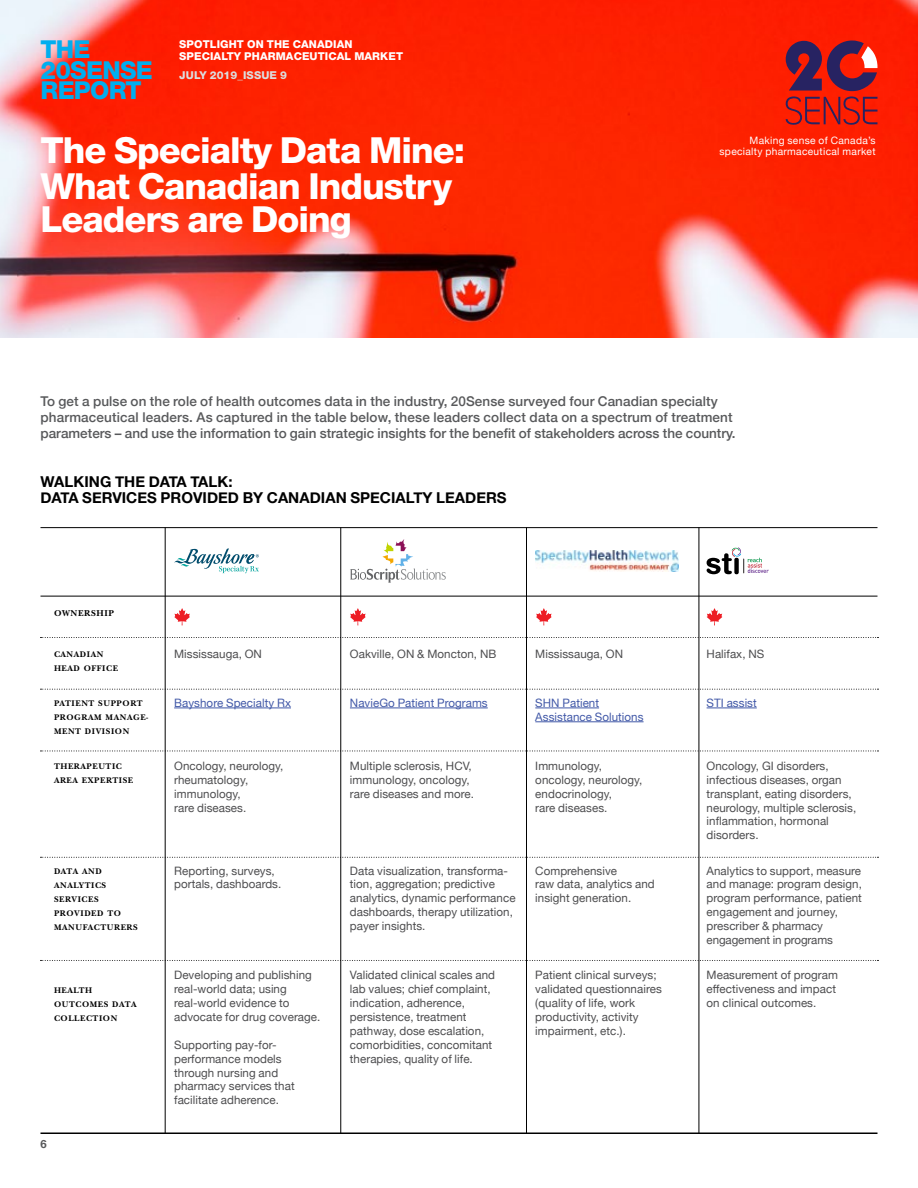
<style>
.page{position:relative;width:918px;height:1188px;background:#fff}
.page>*{position:absolute;margin:0;border:0;box-sizing:border-box;transform-origin:0 0}
.t1{font:800 36px/34.5px "Helvetica Neue LT Std";letter-spacing:-.03em;color:#fff}
.t2{font:800 24.75px/20.5px "Helvetica Neue LT Std";letter-spacing:-.03em;color:#00aeef}
.t3{font:700 15px/16.5px "Helvetica Neue";color:#000}
.t4{font:500 13.5px/16px "Helvetica Neue";letter-spacing:.01em;color:#58595b}
.t5{font:11.55px/14px "Helvetica Neue";letter-spacing:.005em;color:#4d4d4f}
.t6{font:11.55px/14px "Helvetica Neue";letter-spacing:.005em;color:#4259a8}
.t7{font:700 11.25px "Helvetica Neue";color:#58595b}
.t8{font:800 10.8px/11.7px "Helvetica Neue LT Std";letter-spacing:.01em;color:#fff}
.t9{font:800 10.8px "Helvetica Neue LT Std";letter-spacing:.01em;color:#dcddde}
.t10{font:10.2px/11.6px "Helvetica Neue";letter-spacing:.03em;color:#fff;text-align:right}
.t11{font:700 8.85px "New Baskerville Std";letter-spacing:.07em;color:#000}
.t12{font:700 8.55px/14px "New Baskerville Std";letter-spacing:.07em;color:#000}
</style>
<div class="page">
<img style="left:0;top:0;width:918px;height:338px">
<svg style="left:785px;top:40px;width:93px;height:85px"></svg>
<hr style="left:707px;top:708px;width:50px;height:1px;background:#4259a8">
<svg style="left:707px;top:547px;width:62px;height:27px"></svg>
<hr style="left:174px;top:708px;width:117px;height:1px;background:#4259a8">
<svg style="left:174px;top:548px;width:85px;height:25px"></svg>
<hr style="left:350px;top:708px;width:138px;height:1px;background:#4259a8">
<svg style="left:350px;top:539px;width:96px;height:44px"></svg>
<hr style="left:535px;top:708px;width:64px;height:1px;background:#4259a8">
<hr style="left:535px;top:722px;width:109px;height:1px;background:#4259a8">
<img style="left:535px;top:551px;width:144px;height:20px">
<hr style="left:40px;top:527px;width:838px;height:1px;background:#000">
<hr style="left:40px;top:596px;width:838px;height:1px;background:#000">
<svg style="left:40px;top:637px;width:839px;height:1px"></svg>
<svg style="left:40px;top:689px;width:839px;height:1px"></svg>
<svg style="left:40px;top:751px;width:839px;height:1px"></svg>
<svg style="left:40px;top:857px;width:839px;height:1px"></svg>
<svg style="left:40px;top:960px;width:839px;height:1px"></svg>
<hr style="left:40px;top:1132px;width:838px;height:2px;background:#000">
<svg style="left:174px;top:608px;width:16px;height:17px"></svg>
<svg style="left:350px;top:608px;width:16px;height:17px"></svg>
<svg style="left:536px;top:608px;width:16px;height:17px"></svg>
<svg style="left:707px;top:608px;width:15px;height:17px"></svg>
<hr style="left:165px;top:527px;width:1px;height:606px;background:#000">
<hr style="left:341px;top:527px;width:1px;height:606px;background:#000">
<hr style="left:526px;top:527px;width:1px;height:606px;background:#000">
<hr style="left:699px;top:527px;width:1px;height:606px;background:#000">
<h2 class="t2" style="left:40px;top:39px;width:114px">THE<br>20SENSE<br>REPORT</h2>
<p class="t8" style="left:179px;top:39px;width:225px">SPOTLIGHT ON THE CANADIAN<br>SPECIALTY PHARMACEUTICAL MARKET</p>
<p class="t9" style="left:179px;top:69px;width:109px">JULY 2019_ISSUE 9</p>
<h1 class="t1" style="left:40px;top:133px;width:426px">The Specialty Data Mine:<br>What Canadian Industry<br>Leaders are Doing</h1>
<p class="t10" style="left:720px;top:135px;width:158px">Making sense of Canada’s specialty pharmaceutical market</p>
<p class="t4" style="left:40px;top:392px;width:697px">To get a pulse on the role of health outcomes data in the industry, 20Sense surveyed four Canadian specialty pharmaceutical leaders. As captured in the table below, these leaders collect data on a spectrum of treatment parameters – and use the information to gain strategic insights for the benefit of stakeholders across the country.</p>
<p class="t3" style="left:40px;top:473px;width:468px">WALKING THE DATA TALK:<br>DATA SERVICES PROVIDED BY CANADIAN SPECIALTY LEADERS</p>
<p class="t11" style="left:54px;top:607px;width:62px">OWNERSHIP</p>
<p class="t12" style="left:54px;top:647px;width:66px">CANADIAN<br>HEAD OFFICE</p>
<p class="t12" style="left:54px;top:697px;width:96px">PATIENT SUPPORT<br>PROGRAM MANAGE-<br>MENT DIVISION</p>
<p class="t12" style="left:54px;top:760px;width:81px">THERAPEUTIC<br>AREA EXPERTISE</p>
<p class="t12" style="left:54px;top:864px;width:85px">DATA AND<br>ANALYTICS<br>SERVICES<br>PROVIDED TO<br>MANUFACTURERS</p>
<p class="t12" style="left:54px;top:983px;width:84px">HEALTH<br>OUTCOMES DATA<br>COLLECTION</p>
<p class="t7" style="left:40px;top:1135px;width:8px">6</p>
<p class="t5" style="left:174px;top:647px;width:89px">Mississauga, ON</p>
<p class="t6" style="left:174px;top:696px;width:118px">Bayshore Specialty Rx</p>
<p class="t5" style="left:174px;top:759px;width:111px">Oncology, neurology, rheumatology, immunology,<br>rare diseases.</p>
<p class="t5" style="left:174px;top:864px;width:109px">Reporting, surveys, portals, dashboards.</p>
<p class="t5" style="left:174px;top:969px;width:148px">Developing and publishing real-world data; using real-world evidence to advocate for drug coverage.</p>
<p class="t5" style="left:174px;top:1038px;width:122px">Supporting pay-for&shy;performance models through nursing and pharmacy services that facilitate adherence.</p>
<p class="t5" style="left:350px;top:647px;width:148px">Oakville, ON &amp; Moncton, NB</p>
<p class="t6" style="left:350px;top:696px;width:139px">NavieGo Patient Programs</p>
<p class="t5" style="left:350px;top:759px;width:125px">Multiple sclerosis, HCV, immunology, oncology, rare diseases and more.</p>
<p class="t5" style="left:535px;top:647px;width:89px">Mississauga, ON</p>
<p class="t6" style="left:535px;top:696px;width:110px">SHN Patient<br>Assistance Solutions</p>
<p class="t5" style="left:535px;top:759px;width:109px">Immunology, oncology, neurology, endocrinology,<br>rare diseases.</p>
<p class="t5" style="left:350px;top:864px;width:167px">Data visualization, transforma&shy;tion, aggregation; predictive analytics, dynamic performance dashboards, therapy utilization, payer insights.</p>
<p class="t5" style="left:350px;top:969px;width:147px">Validated clinical scales and lab values; chief complaint, indication, adherence, persistence, treatment pathway, dose escalation, comorbidities, concomitant therapies, quality of life.</p>
<p class="t5" style="left:535px;top:864px;width:121px">Comprehensive<br>raw data, analytics and insight generation.</p>
<p class="t5" style="left:535px;top:969px;width:128px">Patient clinical surveys; validated questionnaires (quality of life, work productivity, activity impairment, etc.).</p>
<p class="t5" style="left:707px;top:647px;width:59px">Halifax, NS</p>
<p class="t6" style="left:707px;top:696px;width:52px">STI assist</p>
<p class="t5" style="left:707px;top:759px;width:151px">Oncology, GI disorders, infectious diseases, organ transplant, eating disorders, neurology, multiple sclerosis, inflammation, hormonal disorders.</p>
<p class="t5" style="left:707px;top:864px;width:157px">Analytics to support, measure and manage: program design, program performance, patient engagement and journey, prescriber &amp; pharmacy engagement in programs</p>
<p class="t5" style="left:707px;top:969px;width:133px">Measurement of program effectiveness and impact on clinical outcomes.</p>
</div>
